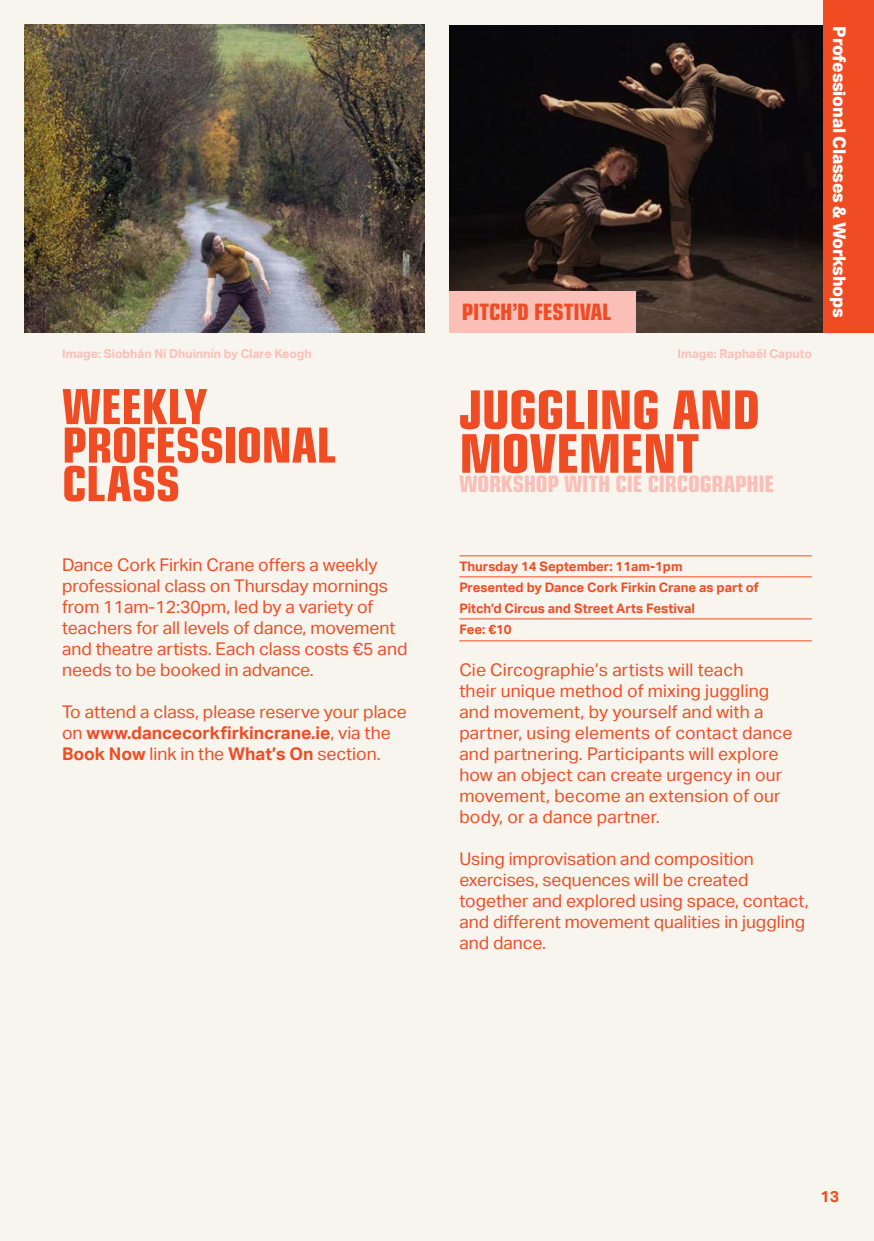
<style>
.page{position:relative;width:874px;height:1241px;background:#fff}
.page>*{position:absolute;margin:0;border:0;box-sizing:border-box;transform-origin:0 0}
.t1{font:57.75px/43.8px "Eurostile Con Hea";letter-spacing:-.01em;color:#f04c24}
.t2{font:52.5px/38.5px "Eurostile Con Hea";letter-spacing:-.01em;color:#f04c24}
.t3{font:24.5px "Eurostile Con Hea";letter-spacing:-.01em;color:#fabfb7}
.t4{font:24.5px "Eurostile Con Hea";letter-spacing:-.005em;color:#f04c24}
.t5{font:17.5px/21px "Aktiv Grotesk";color:#f04c24}
.t6{font:800 17.5px "Aktiv Grotesk";letter-spacing:-.01em;color:#fff}
.t7{font:700 15.75px "Aktiv Grotesk";color:#f04c24}
.t8{font:700 13.12px/21px "Aktiv Grotesk";color:#f04c24}
.t9{font:700 12.25px "Aktiv Grotesk";color:#fabfb7}
.s1{font-weight:700}
</style>
<div class="page">
<div style="left:0;top:0;width:873px;height:1240px;background:#f8f5ee"></div>
<img style="left:25px;top:25px;width:399px;height:307px">
<img style="left:449px;top:25px;width:373px;height:307px">
<hr style="left:459px;top:555px;width:352px;height:1px;background:#f04c24">
<hr style="left:459px;top:576px;width:352px;height:1px;background:#f04c24">
<hr style="left:459px;top:618px;width:352px;height:1px;background:#f04c24">
<hr style="left:459px;top:640px;width:352px;height:1px;background:#f04c24">
<div style="left:822px;top:0;width:51px;height:332px;background:#f04c24"></div>
<div style="left:449px;top:291px;width:187px;height:41px;background:#fabfb7"></div>
<h3 class="t4" style="left:461px;top:294px;width:151px">PITCH’D FESTIVAL</h3>
<p class="t9" style="left:62px;top:346px;width:251px">Image: Siobhán Ní Dhuinnín by Clare Keogh</p>
<p class="t9" style="left:677px;top:346px;width:136px">Image: Raphaël Caputo</p>
<h1 class="t1" style="left:459px;top:384px;width:302px">JUGGLING AND<br>MOVEMENT</h1>
<h3 class="t3" style="left:459px;top:466px;width:316px">WORKSHOP WITH CIE CIRCOGRAPHIE</h3>
<h2 class="t2" style="left:62px;top:383px;width:276px">WEEKLY<br>PROFESSIONAL<br>CLASS</h2>
<p class="t6" style="left:848px;top:26px;width:293px;rotate:90deg">Professional Classes &amp; Workshops</p>
<p class="t5" style="left:62px;top:554px;width:347px">Dance Cork Firkin Crane offers a weekly professional class on Thursday mornings from 11am-12:30pm, led by a variety of teachers for all levels of dance, movement and theatre artists. Each class costs €5 and needs to be booked in advance.</p>
<p class="t5" style="left:62px;top:701px;width:346px">To attend a class, please reserve your place on <span class="s1">www.dancecorkfirkincrane.ie</span>, via the<br><span class="s1">Book Now</span> link in the <span class="s1">What’s On</span> section.</p>
<p class="t8" style="left:459px;top:556px;width:301px">Thursday 14 September: 11am-1pm<br>Presented by Dance Cork Firkin Crane as part of<br>Pitch’d Circus and Street Arts Festival<br>Fee: €10</p>
<p class="t5" style="left:459px;top:659px;width:334px">Cie Circographie’s artists will teach<br>their unique method of mixing juggling and movement, by yourself and with a partner, using elements of contact dance and partnering. Participants will explore how an object can create urgency in our movement, become an extension of our body, or a dance partner.</p>
<p class="t5" style="left:459px;top:848px;width:350px">Using improvisation and composition exercises, sequences will be created together and explored using space, contact, and different movement qualities in juggling and dance.</p>
<p class="t7" style="left:820px;top:1186px;width:20px">13</p>
</div>
